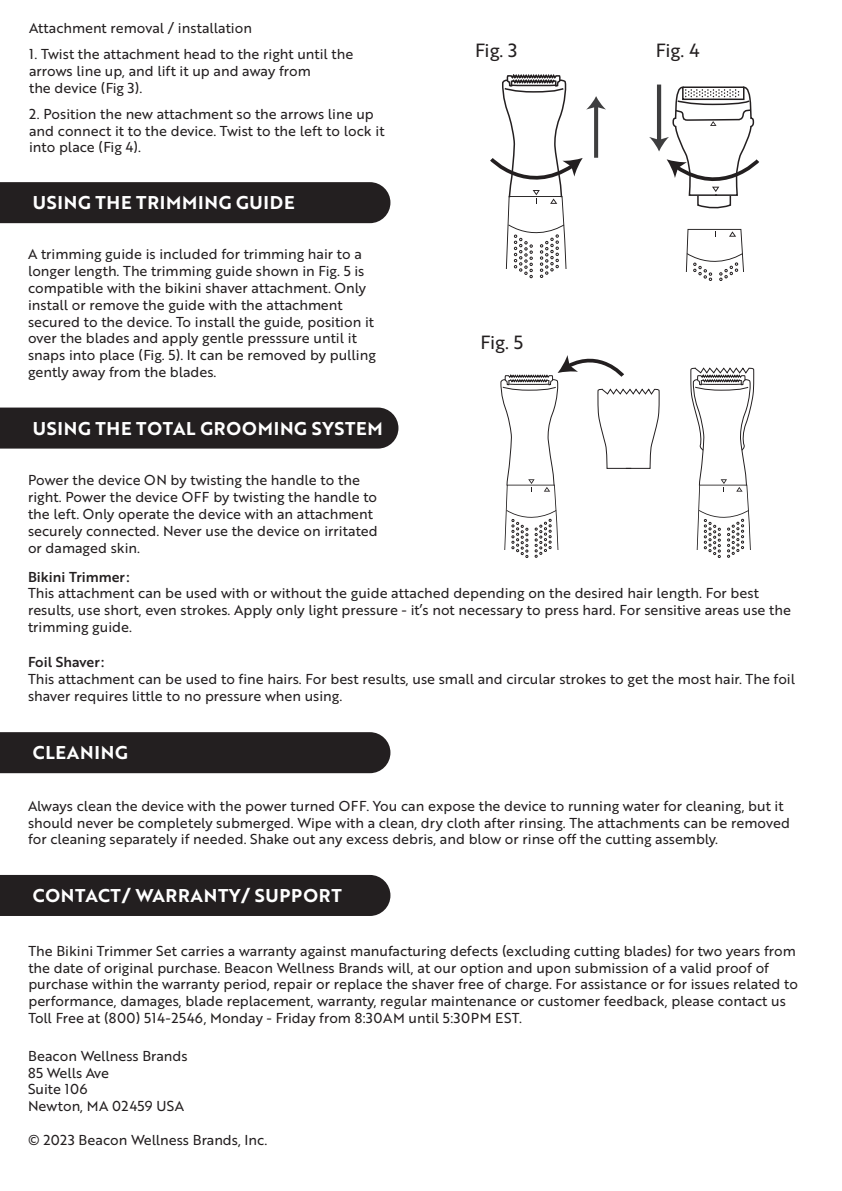
<style>
.page{position:relative;width:842px;height:1191px;background:#fff}
.page>*{position:absolute;margin:0;border:0;box-sizing:border-box;transform-origin:0 0}
.t1{font:18.6px "Brother 1816 Regular";letter-spacing:-.02em;color:#231f20}
.t2{font:18px "Brother 1816 Bold";letter-spacing:.04em;color:#fff}
.t3{font:14px/16.8px "Brother 1816 Regular";color:#231f20}
.t4{font:14px "Brother 1816 Medium";color:#231f20}
</style>
<div class="page">
<hr style="left:657px;top:85px;width:4px;height:56px;background:#3e3e3f">
<svg style="left:685px;top:229px;width:59px;height:52px"></svg>
<div style="left:0;top:182px;width:390px;height:41px;background:#231f20"></div>
<div style="left:0;top:407px;width:398px;height:41px;background:#231f20"></div>
<div style="left:0;top:732px;width:390px;height:41px;background:#231f20"></div>
<div style="left:0;top:875px;width:390px;height:41px;background:#231f20"></div>
<svg style="left:490px;top:74px;width:116px;height:204px"></svg>
<svg style="left:500px;top:355px;width:160px;height:203px"></svg>
<svg style="left:690px;top:367px;width:65px;height:191px"></svg>
<svg style="left:649px;top:86px;width:110px;height:123px"></svg>
<p class="t3" style="left:29px;top:19px;width:224px">Attachment removal / installation</p>
<p class="t3" style="left:29px;top:45px;width:326px">1. Twist the attachment head to the right until the arrows line up, and lift it up and away from<br>the device (Fig 3).</p>
<p class="t3" style="left:29px;top:105px;width:357px">2. Position the new attachment so the arrows line up and connect it to the device. Twist to the left to lock it into place (Fig 4).</p>
<p class="t2" style="left:33px;top:189px;width:263px">USING THE TRIMMING GUIDE</p>
<p class="t3" style="left:28px;top:245px;width:349px">A trimming guide is included for trimming hair to a longer length. The trimming guide shown in Fig. 5 is compatible with the bikini shaver attachment. Only install or remove the guide with the attachment secured to the device. To install the guide, position it over the blades and apply gentle presssure until it snaps into place (Fig. 5). It can be removed by pulling gently away from the blades.</p>
<p class="t2" style="left:33px;top:415px;width:351px">USING THE TOTAL GROOMING SYSTEM</p>
<h1 class="t1" style="left:475px;top:37px;width:44px">Fig. 3</h1>
<h1 class="t1" style="left:656px;top:37px;width:45px">Fig. 4</h1>
<h1 class="t1" style="left:481px;top:328px;width:44px">Fig. 5</h1>
<p class="t3" style="left:28px;top:471px;width:351px">Power the device ON by twisting the handle to the right. Power the device OFF by twisting the handle to the left. Only operate the device with an attachment securely connected. Never use the device on irritated or damaged skin.</p>
<p class="t4" style="left:28px;top:566px;width:103px">Bikini Trimmer:</p>
<p class="t3" style="left:28px;top:584px;width:764px">This attachment can be used with or without the guide attached depending on the desired hair length. For best results, use short, even strokes. Apply only light pressure - it’s not necessary to press hard. For sensitive areas use the trimming guide.</p>
<p class="t4" style="left:28px;top:652px;width:78px">Foil Shaver:</p>
<p class="t3" style="left:28px;top:670px;width:769px">This attachment can be used to fine hairs. For best results, use small and circular strokes to get the most hair. The foil shaver requires little to no pressure when using.</p>
<p class="t2" style="left:33px;top:739px;width:96px">CLEANING</p>
<p class="t3" style="left:28px;top:797px;width:763px">Always clean the device with the power turned OFF. You can expose the device to running water for cleaning, but it should never be completely submerged. Wipe with a clean, dry cloth after rinsing. The attachments can be removed for cleaning separately if needed. Shake out any excess debris, and blow or rinse off the cutting assembly.</p>
<p class="t2" style="left:33px;top:882px;width:310px">CONTACT/ WARRANTY/ SUPPORT</p>
<p class="t3" style="left:28px;top:941px;width:771px">The Bikini Trimmer Set carries a warranty against manufacturing defects (excluding cutting blades) for two years from the date of original purchase. Beacon Wellness Brands will, at our option and upon submission of a valid proof of purchase within the warranty period, repair or replace the shaver free of charge. For assistance or for issues related to performance, damages, blade replacement, warranty, regular maintenance or customer feedback, please contact us Toll Free at (800) 514-2546, Monday - Friday from 8:30AM until 5:30PM EST.</p>
<p class="t3" style="left:28px;top:1046px;width:161px">Beacon Wellness Brands<br>85 Wells Ave<br>Suite 106<br>Newton, MA 02459 USA</p>
<p class="t3" style="left:28px;top:1130px;width:241px">© 2023 Beacon Wellness Brands, Inc.</p>
</div>
